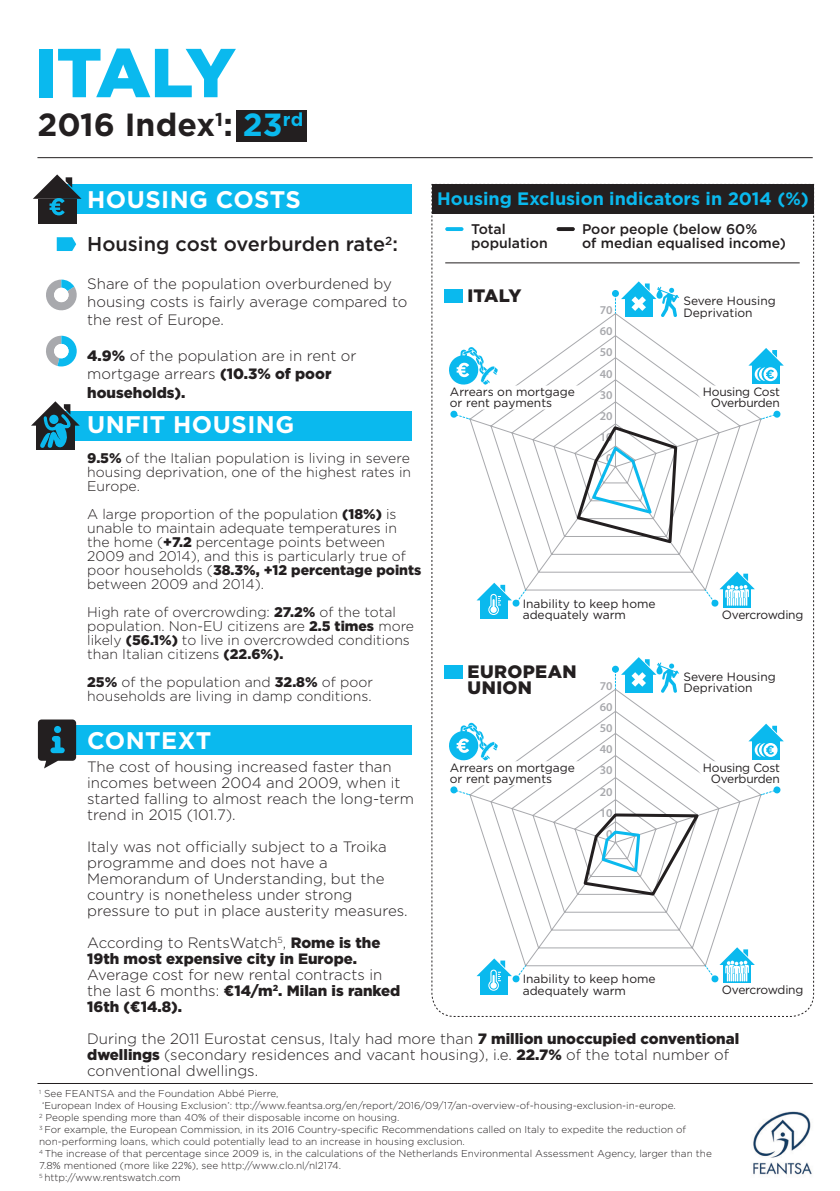
<style>
.page{position:relative;width:840px;height:1191px;background:#fff}
.page>*{position:absolute;margin:0;border:0;box-sizing:border-box;transform-origin:0 0}
.t1{font:900 69px "Gotham Pro";letter-spacing:-.055em;color:#0ab9ee}
.t2{font:700 32px "Gotham Pro";letter-spacing:.005em;color:#231f20}
.t3{font:700 24px "Gotham Pro";letter-spacing:.02em;color:#fff}
.t4{font:500 20px "Gotham";color:#231f20}
.t5{font:700 18px "Gotham Pro";color:#0ab9ee}
.t6{font:900 18px "Gotham Pro";letter-spacing:.02em;color:#231f20}
.t7{font:300 15px/18px "Gotham";color:#231f20}
.t8{font:900 15px "Gotham";color:#231f20}
.t9{font:300 14px/14px "Gotham";color:#231f20}
.t10{font:500 14px "Gotham";color:#231f20}
.t11{font:12px "Gotham";color:#231f20}
.t12{font:12px "Gotham";letter-spacing:-.02em;color:#231f20}
.t13{font:600 12px/21.2px "Myriad Pro";color:#a8a9ad;text-align:center}
.t14{font:300 10px/12px "Gotham";color:#231f20}
.s1{color:#0ab9ee}
.s2{font-weight:900}
.s3{font-weight:300}
</style>
<div class="page">
<div style="left:236px;top:110px;width:70px;height:32px;background:#231f20"></div>
<div style="left:62px;top:184px;width:350px;height:30px;background:#0ab9ee"></div>
<div style="left:62px;top:411px;width:350px;height:30px;background:#0ab9ee"></div>
<div style="left:62px;top:725px;width:350px;height:30px;background:#0ab9ee"></div>
<svg style="left:57px;top:237px;width:19px;height:14px"></svg>
<hr style="left:37px;top:157px;width:775px;height:1px;background:#231f20">
<hr style="left:37px;top:1083px;width:775px;height:1px;background:#231f20">
<div style="left:38px;top:198px;width:38px;height:25px;background:#231f20"></div>
<svg style="left:33px;top:174px;width:48px;height:41px"></svg>
<svg style="left:31px;top:401px;width:49px;height:49px"></svg>
<svg style="left:38px;top:719px;width:38px;height:49px;background:#3f4d53"></svg>
<svg style="left:46px;top:279px;width:31px;height:32px"></svg>
<div style="left:54px;top:288px;width:14px;height:14px;background:#fff;border-radius:50%"></div>
<svg style="left:46px;top:336px;width:31px;height:30px"></svg>
<div style="left:54px;top:344px;width:14px;height:14px;background:#fff;border-radius:50%"></div>
<img style="left:753px;top:1111px;width:59px;height:64px">
<svg style="left:431px;top:184px;width:382px;height:833px"></svg>
<p class="t1" style="left:35px;top:33px;width:202px">ITALY</p>
<p class="t2" style="left:37px;top:106px;width:267px">2016 Index<sup>1</sup>: <span class="s1">23</span><sup>rd</sup></p>
<p class="t3" style="left:87px;top:185px;width:215px">HOUSING COSTS</p>
<p class="t5" style="left:437px;top:189px;width:373px">Housing Exclusion indicators in 2014 (%)</p>
<p class="t10" style="left:471px;top:220px;width:36px">Total</p>
<p class="t10" style="left:471px;top:234px;width:78px">population</p>
<p class="t10" style="left:581px;top:220px;width:177px">Poor people (below 60%</p>
<p class="t10" style="left:581px;top:234px;width:205px">of median equalised income)</p>
<p class="t4" style="left:87px;top:231px;width:312px">Housing cost overburden rate<sup>2</sup>:</p>
<p class="t7" style="left:87px;top:274px;width:321px">Share of the population overburdened by housing costs is fairly average compared to the rest of Europe.</p>
<p class="t7" style="left:87px;top:346px;width:270px"><span class="s2">4.9%</span> of the population are in rent or</p>
<p class="t7" style="left:87px;top:364px;width:245px">mortgage arrears <span class="s2">(10.3% of poor</span></p>
<p class="t8" style="left:87px;top:382px;width:99px">households).</p>
<p class="t6" style="left:467px;top:285px;width:55px">ITALY</p>
<p class="t11" style="left:683px;top:293px;width:94px">Severe Housing</p>
<p class="t11" style="left:683px;top:305px;width:71px">Deprivation</p>
<p class="t13" style="left:599px;top:299px;width:14px">70<br>60<br>50<br>40<br>30<br>20<br>10<br>0</p>
<p class="t12" style="left:702px;top:384px;width:78px">Housing Cost</p>
<p class="t12" style="left:710px;top:395px;width:71px">Overburden</p>
<p class="t11" style="left:449px;top:384px;width:126px">Arrears on mortgage</p>
<p class="t11" style="left:449px;top:395px;width:104px">or rent payments</p>
<p class="t3" style="left:87px;top:410px;width:208px">UNFIT HOUSING</p>
<p class="t9" style="left:87px;top:451px;width:325px;text-align:justify"><span class="s2">9.5%</span> of the Italian population is living in severe housing deprivation, one of the highest rates in Europe.</p>
<p class="t9" style="left:87px;top:507px;width:335px">A large proportion of the population <span class="s2">(18%)</span> is unable to maintain adequate temperatures in the home (<span class="s2">+7.2</span> percentage points between 2009 and 2014), and this is particularly true of poor households (<span class="s2">38.3%, +12 percentage points </span>between 2009 and 2014).</p>
<p class="t9" style="left:87px;top:605px;width:328px">High rate of overcrowding: <span class="s2">27.2%</span> of the total population. Non-EU citizens are <span class="s2">2.5 times</span> more likely <span class="s2">(56.1%)</span> to live in overcrowded conditions than Italian citizens <span class="s2">(22.6%).</span></p>
<p class="t9" style="left:87px;top:675px;width:287px"><span class="s2">25%</span> of the population and <span class="s2">32.8%</span> of poor households are living in damp conditions.</p>
<p class="t11" style="left:522px;top:595px;width:134px">Inability to keep home</p>
<p class="t11" style="left:522px;top:607px;width:105px">adequately warm</p>
<p class="t12" style="left:721px;top:607px;width:83px">Overcrowding</p>
<p class="t6" style="left:467px;top:661px;width:110px">EUROPEAN</p>
<p class="t6" style="left:467px;top:677px;width:66px">UNION</p>
<p class="t11" style="left:683px;top:669px;width:94px">Severe Housing</p>
<p class="t11" style="left:683px;top:680px;width:71px">Deprivation</p>
<p class="t13" style="left:599px;top:675px;width:14px">70<br>60<br>50<br>40<br>30<br>20<br>10<br>0</p>
<p class="t3" style="left:87px;top:726px;width:126px">CONTEXT</p>
<p class="t7" style="left:87px;top:757px;width:306px">The cost of housing increased faster than</p>
<p class="t7" style="left:87px;top:773px;width:314px">incomes between 2004 and 2009, when it</p>
<p class="t7" style="left:87px;top:789px;width:328px">started falling to almost reach the long-term</p>
<p class="t7" style="left:87px;top:805px;width:150px">trend in 2015 (101.7).</p>
<p class="t7" style="left:87px;top:837px;width:301px">Italy was not officially subject to a Troika</p>
<p class="t7" style="left:87px;top:853px;width:242px">programme and does not have a</p>
<p class="t7" style="left:87px;top:869px;width:299px">Memorandum of Understanding, but the</p>
<p class="t7" style="left:87px;top:885px;width:266px">country is nonetheless under strong</p>
<p class="t7" style="left:87px;top:901px;width:322px">pressure to put in place austerity measures.</p>
<p class="t7" style="left:87px;top:933px;width:295px">According to RentsWatch<sup>5</sup>, <span class="s2">Rome is the</span></p>
<p class="t8" style="left:87px;top:948px;width:271px">19th most expensive city in Europe.</p>
<p class="t7" style="left:87px;top:965px;width:296px">Average cost for new rental contracts in</p>
<p class="t8" style="left:87px;top:980px;width:314px"><span class="s3">the last 6 months:</span> €14/m<sup>2</sup>. Milan is ranked</p>
<p class="t8" style="left:87px;top:996px;width:96px">16th (€14.8).</p>
<p class="t7" style="left:87px;top:1029px;width:653px">During the 2011 Eurostat census, Italy had more than <span class="s2">7 million unoccupied conventional</span></p>
<p class="t7" style="left:87px;top:1045px;width:643px"><span class="s2">dwellings</span> (secondary residences and vacant housing), i.e. <span class="s2">22.7%</span> of the total number of</p>
<p class="t7" style="left:87px;top:1061px;width:172px">conventional dwellings.</p>
<p class="t14" style="left:39px;top:1087px;width:241px"><sup>1</sup> See FEANTSA and the Foundation Abbé Pierre,</p>
<p class="t14" style="left:42px;top:1099px;width:634px">‘European Index of Housing Exclusion’: ttp://www.feantsa.org/en/report/2016/09/17/an-overview-of-housing-exclusion-in-europe.</p>
<p class="t14" style="left:39px;top:1111px;width:361px"><sup>2</sup> People spending more than 40% of their disposable income on housing.</p>
<p class="t14" style="left:39px;top:1123px;width:648px"><sup>3</sup> For example, the European Commission, in its 2016 Country-specific Recommendations called on Italy to expedite the reduction of non-performing loans, which could potentially lead to an increase in housing exclusion.</p>
<p class="t14" style="left:39px;top:1147px;width:673px"><sup>4</sup> The increase of that percentage since 2009 is, in the calculations of the Netherlands Environmental Assessment Agency, larger than the<br>7.8% mentioned (more like 22%), see http://www.clo.nl/nl2174.</p>
<p class="t14" style="left:39px;top:1171px;width:143px"><sup>5</sup> http://www.rentswatch.com</p>
<p class="t12" style="left:702px;top:760px;width:78px">Housing Cost</p>
<p class="t12" style="left:710px;top:771px;width:71px">Overburden</p>
<p class="t11" style="left:449px;top:760px;width:126px">Arrears on mortgage</p>
<p class="t11" style="left:449px;top:771px;width:104px">or rent payments</p>
<p class="t11" style="left:522px;top:971px;width:134px">Inability to keep home</p>
<p class="t11" style="left:522px;top:982px;width:105px">adequately warm</p>
<p class="t12" style="left:721px;top:982px;width:83px">Overcrowding</p>
</div>
